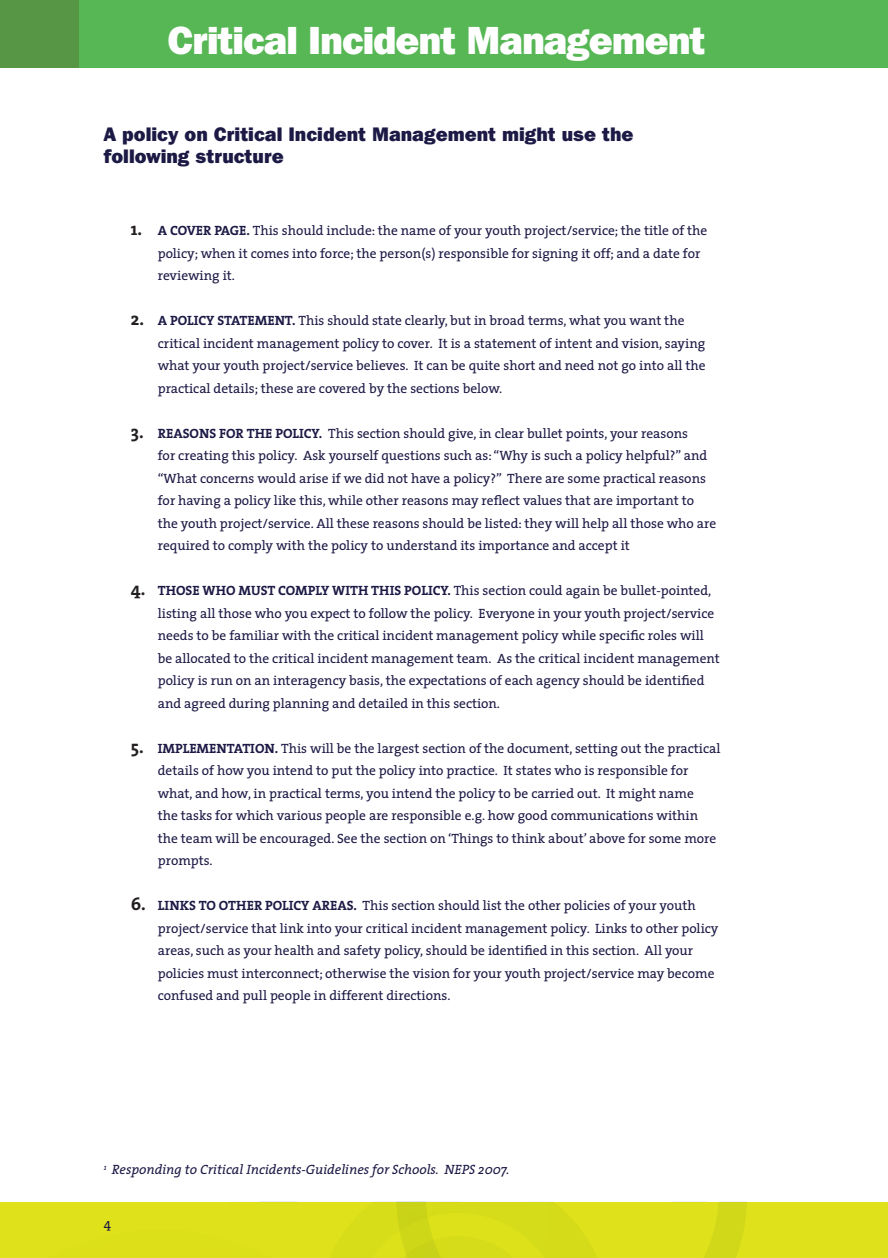
<style>
.page{position:relative;width:888px;height:1258px;background:#fff}
.page>*{position:absolute;margin:0;border:0;box-sizing:border-box;transform-origin:0 0}
.t1{font:800 39px "Franklin Gothic IT Cby BT";letter-spacing:-.025em;color:#fff}
.t2{font:800 19.5px/22.5px "Franklin Gothic IT Cby BT";color:#1c1945}
.t3{font:13.5px/22.5px "The Serif";color:#1c1945}
.t4{font:italic 13.5px "The Serif";color:#1c1945}
.s1{font-weight:700;font-size:18px;color:#231f20}
.s2{font-weight:700}
</style>
<div class="page">
<div style="left:0;top:0;width:888px;height:68px;background:#569644"></div>
<div style="left:79px;top:0;width:809px;height:68px;background:#57b755"></div>
<div style="left:0;top:1202px;width:888px;height:56px;background:#dfe21a"></div>
<svg style="left:396px;top:1202px;width:351px;height:56px"></svg>
<h1 class="t1" style="left:168px;top:15px;width:540px">Critical Incident Management</h1>
<h2 class="t2" style="left:104px;top:122px;width:531px">A policy on Critical Incident Management might use the following structure</h2>
<p class="t3" style="left:158px;top:219px;width:551px;text-indent:-27px"><span class="s1">1.</span> <span class="s2">A COVER PAGE.</span> This should include: the name of your youth project/service; the title of the policy; when it comes into force; the person(s) responsible for signing it off; and a date for reviewing it.</p>
<p class="t3" style="left:158px;top:309px;width:549px;text-indent:-27px"><span class="s1">2.</span> <span class="s2">A POLICY STATEMENT.</span> This should state clearly, but in broad terms, what you want the critical incident management policy to cover. It is a statement of intent and vision, saying what your youth project/service believes. It can be quite short and need not go into all the practical details; these are covered by the sections below.</p>
<p class="t3" style="left:158px;top:422px;width:560px;text-indent:-27px"><span class="s1">3.</span> <span class="s2">REASONS FOR THE POLICY.</span> This section should give, in clear bullet points, your reasons<br>for creating this policy. Ask yourself questions such as: “Why is such a policy helpful?” and “What concerns would arise if we did not have a policy?” There are some practical reasons for having a policy like this, while other reasons may reflect values that are important to the youth project/service. All these reasons should be listed: they will help all those who are required to comply with the policy to understand its importance and accept it</p>
<p class="t3" style="left:158px;top:579px;width:564px;text-indent:-27px"><span class="s1">4.</span> <span class="s2">THOSE WHO MUST COMPLY WITH THIS POLICY.</span> This section could again be bullet-pointed, listing all those who you expect to follow the policy. Everyone in your youth project/service needs to be familiar with the critical incident management policy while specific roles will be allocated to the critical incident management team. As the critical incident management policy is run on an interagency basis, the expectations of each agency should be identified and agreed during planning and detailed in this section.</p>
<p class="t3" style="left:158px;top:737px;width:564px;text-indent:-27px"><span class="s1">5.</span> <span class="s2">IMPLEMENTATION.</span> This will be the largest section of the document, setting out the practical details of how you intend to put the policy into practice. It states who is responsible for what, and how, in practical terms, you intend the policy to be carried out. It might name<br>the tasks for which various people are responsible e.g. how good communications within the team will be encouraged. See the section on ‘Things to think about’ above for some more prompts.</p>
<p class="t3" style="left:158px;top:894px;width:562px;text-indent:-27px"><span class="s1">6.</span> <span class="s2">LINKS TO OTHER POLICY AREAS.</span> This section should list the other policies of your youth project/service that link into your critical incident management policy. Links to other policy areas, such as your health and safety policy, should be identified in this section. All your policies must interconnect; otherwise the vision for your youth project/service may become confused and pull people in different directions.</p>
<p class="t4" style="left:104px;top:1158px;width:407px"><sup>1</sup> Responding to Critical Incidents-Guidelines for Schools. NEPS 2007.</p>
<p class="t3" style="left:104px;top:1212px;width:9px">4</p>
</div>
